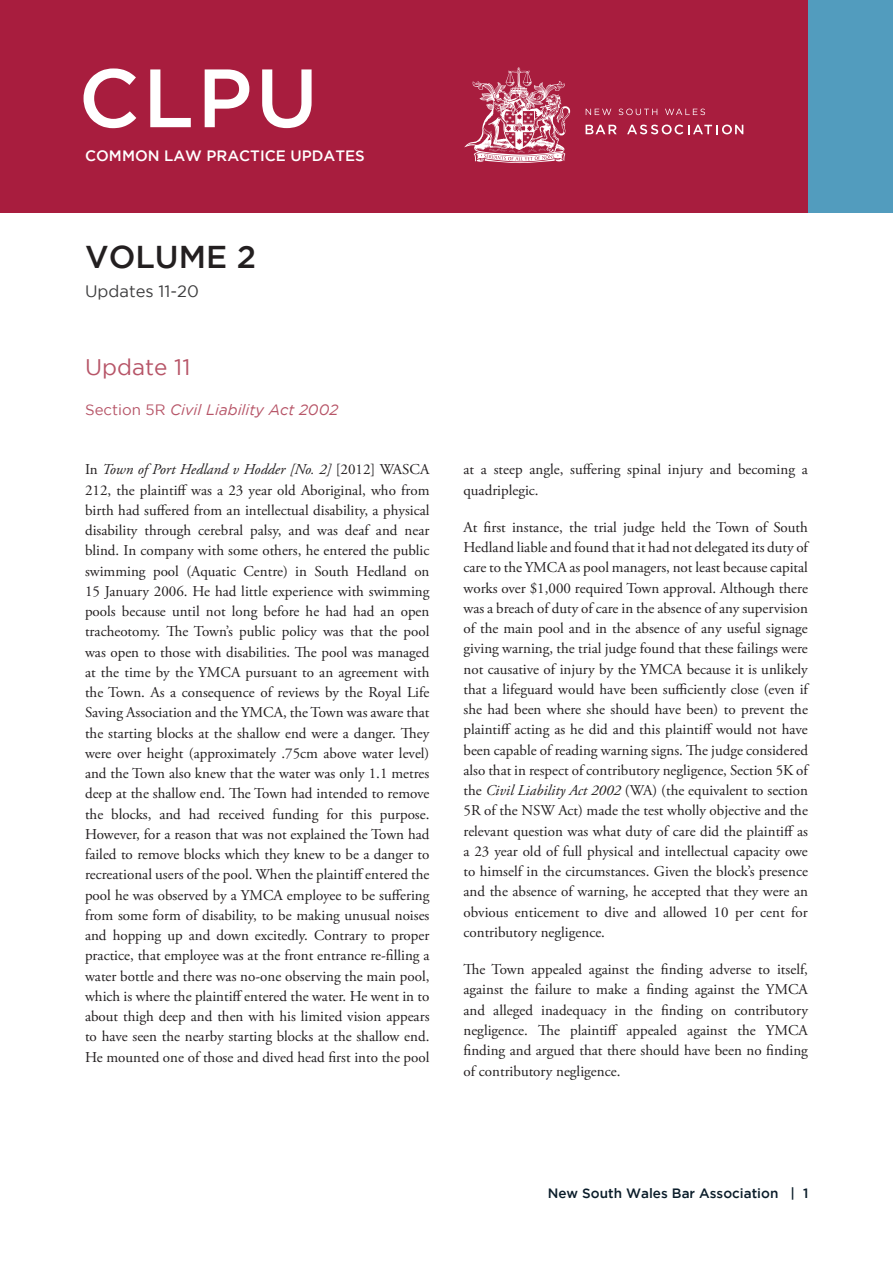
<style>
.page{position:relative;width:893px;height:1263px;background:#fff}
.page>*{position:absolute;margin:0;border:0;box-sizing:border-box;transform-origin:0 0}
.t1{font:500 82.5px "Gotham";color:#fff}
.t2{font:500 31.5px "Gotham";color:#231f20}
.t3{font:22.5px "Gotham";color:#b75568}
.t4{font:16.5px "Gotham";color:#3e3e3f}
.t5{font:15px/20.2px "Adobe Garamond Pro";color:#231f20;text-align:justify}
.t6{font:italic 15px "Gotham";color:#b75568}
.t7{font:500 15px "Gotham";color:#fff}
.t8{font:500 13.5px "Gotham";color:#0b1d2a}
.s1{font-style:normal}
.s2{font-style:italic}
</style>
<div class="page">
<div style="left:0;top:0;width:893px;height:213px;background:#a81d3e"></div>
<svg style="left:464px;top:67px;width:106px;height:96px"></svg>
<svg style="left:586px;top:109px;width:25px;height:6px"></svg>
<svg style="left:619px;top:109px;width:38px;height:6px"></svg>
<svg style="left:665px;top:109px;width:40px;height:6px"></svg>
<svg style="left:586px;top:125px;width:31px;height:9px"></svg>
<svg style="left:627px;top:125px;width:116px;height:9px"></svg>
<div style="left:808px;top:0;width:85px;height:213px;background:#529cbe"></div>
<h1 class="t1" style="left:79px;top:51px;width:241px">CLPU</h1>
<p class="t7" style="left:85px;top:147px;width:281px">COMMON LAW PRACTICE UPDATES</p>
<h2 class="t2" style="left:85px;top:239px;width:172px">VOLUME 2</h2>
<p class="t4" style="left:85px;top:282px;width:115px">Updates 11-20</p>
<h3 class="t3" style="left:85px;top:354px;width:107px">Update 11</h3>
<p class="t6" style="left:85px;top:401px;width:255px"><span class="s1">Section 5R</span> Civil Liability Act 2002</p>
<p class="t5" style="left:85px;top:460px;width:346px">In <span class="s2">Town of Port Hedland v Hodder [No. 2]</span> [2012] WASCA 212, the plaintiff was a 23 year old Aboriginal, who from birth had suffered from an intellectual disability, a physical disability through cerebral palsy, and was deaf and near blind. In company with some others, he entered the public swimming pool (Aquatic Centre) in South Hedland on 15 January 2006. He had little experience with swimming pools because until not long before he had had an open tracheotomy. The Town’s public policy was that the pool was open to those with disabilities. The pool was managed at the time by the YMCA pursuant to an agreement with the Town. As a consequence of reviews by the Royal Life Saving Association and the YMCA, the Town was aware that the starting blocks at the shallow end were a danger. They were over height (approximately .75cm above water level) and the Town also knew that the water was only 1.1 metres deep at the shallow end. The Town had intended to remove the blocks, and had received funding for this purpose.<br>However, for a reason that was not explained the Town had failed to remove blocks which they knew to be a danger to recreational users of the pool. When the plaintiff entered the pool he was observed by a YMCA employee to be suffering from some form of disability, to be making unusual noises and hopping up and down excitedly. Contrary to proper practice, that employee was at the front entrance re-filling a water bottle and there was no-one observing the main pool, which is where the plaintiff entered the water. He went in to about thigh deep and then with his limited vision appears to have seen the nearby starting blocks at the shallow end.<br>He mounted one of those and dived head first into the pool</p>
<p class="t5" style="left:463px;top:460px;width:346px">at a steep angle, suffering spinal injury and becoming a quadriplegic.</p>
<p class="t5" style="left:463px;top:518px;width:346px">At first instance, the trial judge held the Town of South Hedland liable and found that it had not delegated its duty of care to the YMCA as pool managers, not least because capital works over $1,000 required Town approval. Although there was a breach of duty of care in the absence of any supervision of the main pool and in the absence of any useful signage giving warning, the trial judge found that these failings were not causative of injury by the YMCA because it is unlikely that a lifeguard would have been sufficiently close (even if she had been where she should have been) to prevent the plaintiff acting as he did and this plaintiff would not have been capable of reading warning signs. The judge considered also that in respect of contributory negligence, Section 5K of the <span class="s2">Civil Liability Act 2002</span> (WA) (the equivalent to section 5R of the NSW Act) made the test wholly objective and the relevant question was what duty of care did the plaintiff as a 23 year old of full physical and intellectual capacity owe to himself in the circumstances. Given the block’s presence and the absence of warning, he accepted that they were an obvious enticement to dive and allowed 10 per cent for contributory negligence.</p>
<p class="t5" style="left:463px;top:960px;width:346px">The Town appealed against the finding adverse to itself, against the failure to make a finding against the YMCA and alleged inadequacy in the finding on contributory negligence. The plaintiff appealed against the YMCA finding and argued that there should have been no finding of contributory negligence.</p>
<p class="t8" style="left:548px;top:1186px;width:262px">New South Wales Bar Association | 1</p>
</div>
